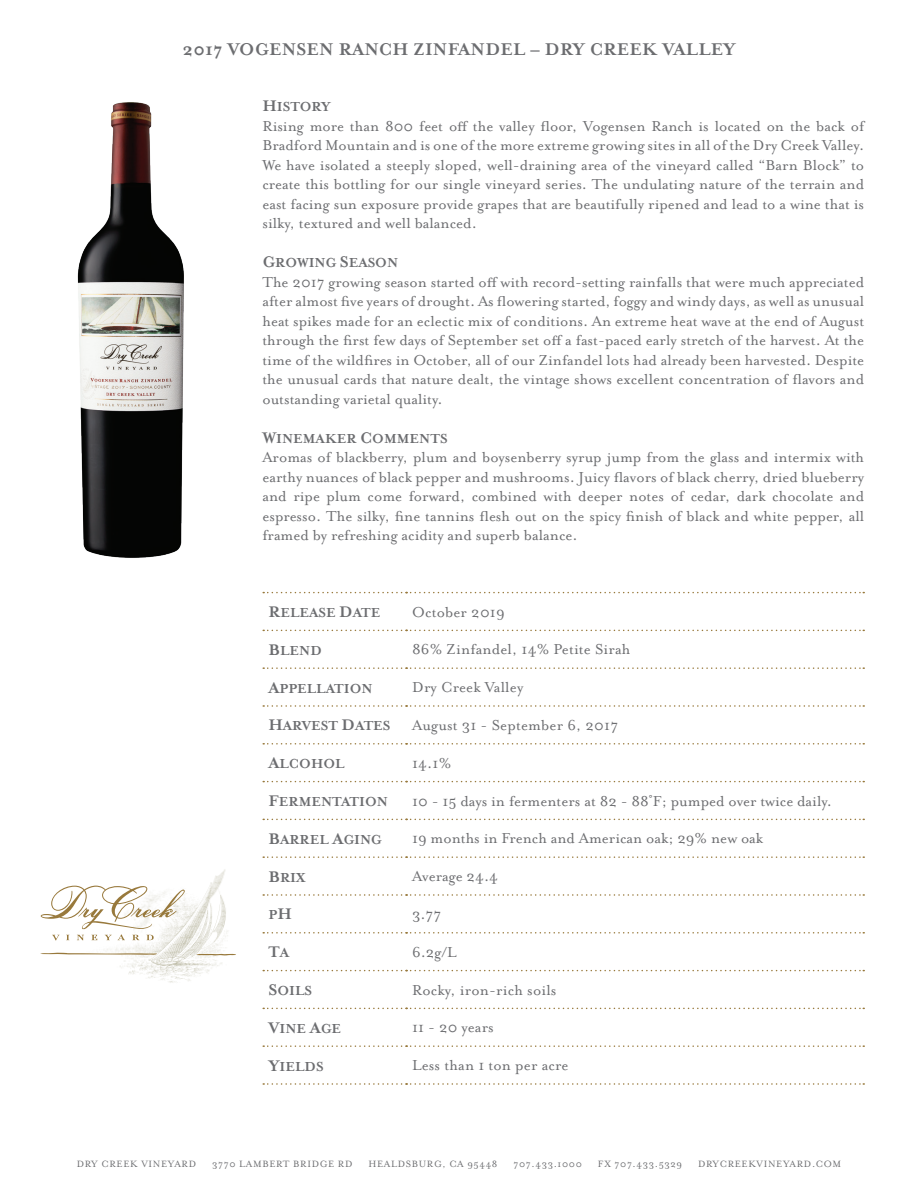
<style>
.page{position:relative;width:918px;height:1188px;background:#fff}
.page>*{position:absolute;margin:0;border:0;box-sizing:border-box;transform-origin:0 0}
.Sheet_Header{font:700 19.5px "Mrs Eaves";letter-spacing:.01em;color:#6c6d70}
.t1{font:700 17.7px "Mrs Eaves";color:#6c6d70}
.Description_Paragrap{font:16.5px/19.5px "Mrs Eaves Roman";color:#6c6d70;text-align:justify}
.Description_Heading{font:700 15px "Mrs Eaves";color:#6c6d70}
.t2{font:10.5px "Mrs Eaves Roman";letter-spacing:.06em;color:#6c6d70}
.s1{font-size:17.7px}
.s2{font-size:15px}
</style>
<div class="page">
<img style="left:82px;top:869px;width:151px;height:114px">
<svg style="left:41px;top:886px;width:144px;height:54px"></svg>
<svg style="left:40px;top:953px;width:117px;height:2px"></svg>
<svg style="left:196px;top:954px;width:40px;height:2px"></svg>
<img style="left:77px;top:102px;width:107px;height:456px">
<svg style="left:263px;top:592px;width:601px;height:1px"></svg>
<svg style="left:263px;top:630px;width:601px;height:1px"></svg>
<svg style="left:263px;top:667px;width:601px;height:2px"></svg>
<svg style="left:263px;top:705px;width:601px;height:2px"></svg>
<svg style="left:263px;top:743px;width:601px;height:2px"></svg>
<svg style="left:263px;top:781px;width:601px;height:1px"></svg>
<svg style="left:263px;top:819px;width:601px;height:1px"></svg>
<svg style="left:263px;top:856px;width:601px;height:2px"></svg>
<svg style="left:263px;top:894px;width:601px;height:2px"></svg>
<svg style="left:263px;top:932px;width:601px;height:2px"></svg>
<svg style="left:263px;top:970px;width:601px;height:1px"></svg>
<svg style="left:263px;top:1008px;width:601px;height:1px"></svg>
<svg style="left:263px;top:1045px;width:601px;height:2px"></svg>
<svg style="left:263px;top:1083px;width:601px;height:2px"></svg>
<h1 class="Sheet_Header" style="left:182px;top:38px;width:555px">2017 VOGENSEN RANCH ZINFANDEL – DRY CREEK VALLEY</h1>
<h2 class="Description_Heading" style="left:262px;top:98px;width:70px"><span class="s1">H</span>ISTORY</h2>
<p class="Description_Paragrap" style="left:262px;top:116px;width:603px">Rising more than 800 feet off the valley floor, Vogensen Ranch is located on the back of Bradford Mountain and is one of the more extreme growing sites in all of the Dry Creek Valley.<br>We have isolated a steeply sloped, well-draining area of the vineyard called “Barn Block” to create this bottling for our single vineyard series. The undulating nature of the terrain and east facing sun exposure provide grapes that are beautifully ripened and lead to a wine that is silky, textured and well balanced.</p>
<h2 class="Description_Heading" style="left:262px;top:254px;width:137px"><span class="s1">G</span>ROWING <span class="s1">S</span>EASON</h2>
<p class="Description_Paragrap" style="left:262px;top:272px;width:603px">The 2017 growing season started off with record-setting rainfalls that were much appreciated after almost five years of drought. As flowering started, foggy and windy days, as well as unusual heat spikes made for an eclectic mix of conditions. An extreme heat wave at the end of August through the first few days of September set off a fast-paced early stretch of the harvest. At the time of the wildfires in October, all of our Zinfandel lots had already been harvested. Despite the unusual cards that nature dealt, the vintage shows excellent concentration of flavors and outstanding varietal quality.</p>
<h2 class="Description_Heading" style="left:262px;top:430px;width:187px"><span class="s1">W</span>INEMAKER <span class="s1">C</span>OMMENTS</h2>
<p class="Description_Paragrap" style="left:262px;top:448px;width:603px">Aromas of blackberry, plum and boysenberry syrup jump from the glass and intermix with earthy nuances of black pepper and mushrooms. Juicy flavors of black cherry, dried blueberry and ripe plum come forward, combined with deeper notes of cedar, dark chocolate and espresso. The silky, fine tannins flesh out on the spicy finish of black and white pepper, all framed by refreshing acidity and superb balance.</p>
<p class="Description_Heading" style="left:268px;top:604px;width:114px"><span class="s1">R</span>ELEASE <span class="s1">D</span>ATE</p>
<p class="Description_Paragrap" style="left:412px;top:602px;width:94px">October 2019</p>
<p class="Description_Heading" style="left:268px;top:642px;width:55px"><span class="s1">B</span>LEND</p>
<p class="Description_Paragrap" style="left:412px;top:640px;width:220px">86% Zinfandel, 14% Petite Sirah</p>
<p class="Description_Heading" style="left:268px;top:679px;width:106px"><span class="s1">A</span>PPELLATION</p>
<p class="Description_Paragrap" style="left:412px;top:678px;width:113px">Dry Creek Valley</p>
<p class="Description_Heading" style="left:268px;top:717px;width:124px"><span class="s1">H</span>ARVEST <span class="s1">D</span>ATES</p>
<p class="Description_Paragrap" style="left:412px;top:716px;width:208px">August 31 - September 6, 2017</p>
<p class="Description_Heading" style="left:268px;top:755px;width:78px"><span class="s1">A</span>LCOHOL</p>
<p class="Description_Paragrap" style="left:412px;top:753px;width:41px">14.1%</p>
<p class="Description_Heading" style="left:268px;top:793px;width:121px"><span class="s1">F</span>ERMENTATION</p>
<p class="Description_Paragrap" style="left:412px;top:791px;width:422px">10 - 15 days in fermenters at 82 - 88˚F; pumped over twice daily.</p>
<p class="Description_Heading" style="left:268px;top:831px;width:115px"><span class="s1">B</span>ARREL <span class="s1">A</span>GING</p>
<p class="Description_Paragrap" style="left:412px;top:829px;width:353px">19 months in French and American oak; 29% new oak</p>
<p class="Description_Heading" style="left:268px;top:868px;width:38px"><span class="s1">B</span>RIX</p>
<p class="Description_Paragrap" style="left:412px;top:867px;width:88px">Average 24.4</p>
<p class="Description_Heading" style="left:268px;top:906px;width:25px">P<span class="s1">H</span></p>
<p class="Description_Paragrap" style="left:412px;top:905px;width:31px">3.77</p>
<p class="t1" style="left:268px;top:942px;width:22px">T<span class="s2">A</span></p>
<p class="Description_Paragrap" style="left:412px;top:942px;width:46px">6.2g/L</p>
<p class="Description_Heading" style="left:268px;top:982px;width:45px"><span class="s1">S</span>OILS</p>
<p class="Description_Paragrap" style="left:412px;top:980px;width:146px">Rocky, iron-rich soils</p>
<p class="Description_Heading" style="left:268px;top:1020px;width:74px"><span class="s1">V</span>INE <span class="s1">A</span>GE</p>
<p class="Description_Paragrap" style="left:412px;top:1018px;width:83px">11 - 20 years</p>
<p class="Description_Heading" style="left:268px;top:1057px;width:57px"><span class="s1">Y</span>IELDS</p>
<p class="Description_Paragrap" style="left:412px;top:1056px;width:158px">Less than 1 ton per acre</p>
<p class="t2" style="left:77px;top:1159px;width:121px">DRY CREEK VINEYARD</p>
<p class="t2" style="left:212px;top:1159px;width:142px">3770 LAMBERT BRIDGE RD</p>
<p class="t2" style="left:369px;top:1159px;width:130px">HEALDSBURG, CA 95448</p>
<p class="t2" style="left:514px;top:1159px;width:70px">707.433.1000</p>
<p class="t2" style="left:598px;top:1159px;width:86px">FX 707.433.5329</p>
<p class="t2" style="left:698px;top:1159px;width:145px">DRYCREEKVINEYARD.COM</p>
</div>
